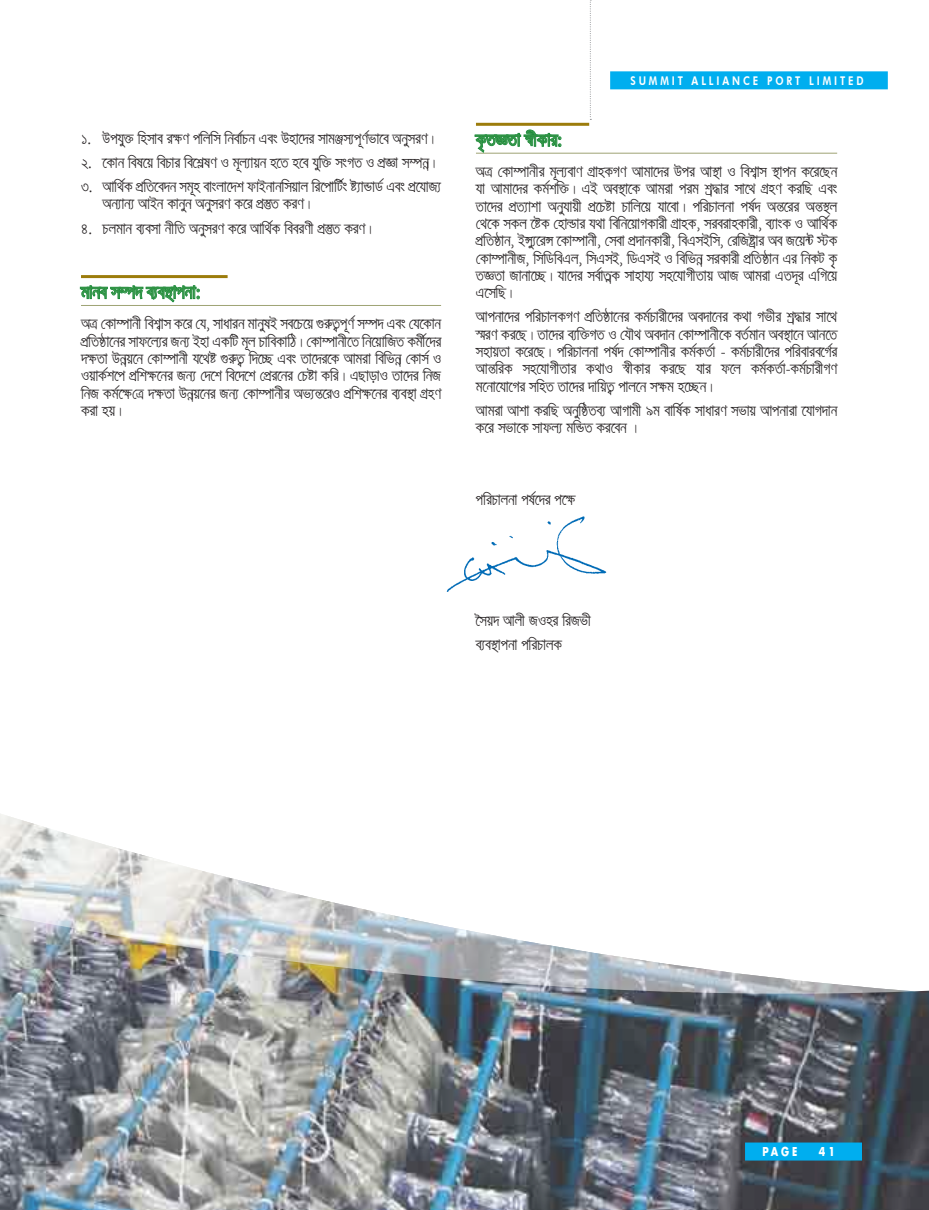
<style>
.page{position:relative;width:929px;height:1210px;background:#fff}
.page>*{position:absolute;margin:0;border:0;box-sizing:border-box;transform-origin:0 0}
.t1{font:19.5px "Karnaphuli MJ Bold";color:#319345;scale:.9 1}
.t2{font:16.5px/17.2px "Karnaphuli MJ";color:#231f20;scale:.9 1}
.t3{font:800 12px "Futura BT";letter-spacing:.3em;color:#fff;scale:.8 1}
.t4{font:700 12px "Futura LT";color:#fff;scale:.8 1}
</style>
<div class="page">
<img style="left:0;top:990px;width:929px;height:220px">
<svg style="left:0;top:814px;width:914px;height:181px"></svg>
<div style="left:610px;top:71px;width:278px;height:18px;background:#00aeef"></div>
<div style="left:745px;top:1142px;width:117px;height:18px;background:#00aeef"></div>
<svg style="left:590px;top:0;width:1px;height:120px"></svg>
<hr style="left:81px;top:275px;width:147px;height:3px;background:#9c7c0c">
<hr style="left:81px;top:305px;width:360px;height:1px;background:#9ea374">
<svg style="left:80px;top:285px;width:120px;height:17px"></svg>
<hr style="left:476px;top:123px;width:113px;height:3px;background:#9c7c0c">
<hr style="left:476px;top:153px;width:361px;height:1px;background:#9ea374">
<svg style="left:475px;top:130px;width:86px;height:22px"></svg>
<img style="left:446px;top:516px;width:161px;height:76px">
<p class="t2" style="left:81px;top:131px;width:394px">1. DCHY³ WNMVE I¶Y CWJWM WBEV©PB GES DNV‡`I MVGÄM¨C~Y©FV‡E ABYMIY|</p>
<p class="t2" style="left:81px;top:155px;width:395px">2. ‡KVB WEL‡Q WEPVI WE‡K−LY I G~J¨VQB N‡Z N‡E HYW³ MSMZ I CÖÁV M¤ÚBŒ|</p>
<p class="t2" style="left:103px;top:180px;width:377px;text-indent:-22px">3. AVW_©K CÖWZ‡E`B MG~N EVSJV‡`K DVBBVBWMQVJ WI‡CVWU©S Ó¨VÛVW© GES CÖ‡HVR¨<br>AB¨VB¨ AVBB KVBYB ABYMIY K‡I CÖ¯‘Z KIY|</p>
<p class="t2" style="left:81px;top:221px;width:325px">4. PJGVB E¨EMV BXWZ ABYMIY K‡I AVW_©K WEEIYX CÖ¯‘Z KIY|</p>
<p class="t1" style="left:81px;top:281px;width:134px">GVBE M¤Ú` E¨E¯’VCBV:</p>
<p class="t2" style="left:81px;top:316px;width:402px;text-align:justify">AÎ †KV¤ÚVBX WEK¦VM K‡I †H, MVAVIB GVBYLB ME‡P‡Q ¸I“Z¡C~Y© M¤Ú` GES †H‡KVB CÖWZÔV‡BI MVD‡J¨I RB¨ BNV GKWU G~J PVWEKVWV| †KV¤ÚVBX‡Z WB‡QVWRZ KGX©‡`I `¶ZV DBŒQ‡B †KV¤ÚVBX H‡_Ó ¸I“Z¡W`‡”Q GES ZV‡`I‡K AVGIV WEWFBŒ †KVM© I IQVK©K‡C CÖWK¶‡BI RB¨ †`‡K WE‡`‡K †CÖI‡BI †PÓV KWI| GQVOVI ZV‡`I WBR WBR KG©‡¶†Î `¶ZV DBŒQ‡BI RB¨ †KV¤ÚVBXI AF¨Š—‡II CÖWK¶‡BI E¨E¯’V MÖNY KIV NQ|</p>
<p class="t3" style="left:630px;top:73px;width:293px">SUMMIT ALLIANCE PORT LIMITED</p>
<p class="t1" style="left:476px;top:129px;width:97px">K…ZÁZV ¯^XKVI:</p>
<p class="t2" style="left:476px;top:164px;width:410px">AÎ †KV¤ÚVBXI G~J¨EVY MÖVNKMY AVGV‡`I DCI AV¯’V I WEK¦VM ¯’VCB K‡I‡QB HV AVGV‡`I KG©KW³| GB AE¯’V‡K AVGIV CIG Kª×VI MV‡_ MÖNY KIWQ GES ZV‡`I CÖZ¨VKV ABYHVQX CÖ‡PÓV PVWJ‡Q HV‡EV| CWIPVJBV CL©` AŠ—‡II AŠ—¯’J †_‡K MKJ ‡ÓK †NVÌVI H_V WEWB‡QVMKVIX MÖVNK, MIEIVNKVIX, E¨VSK I AVW_©K CÖWZÔVB, BÝY¨‡IÝ ‡KV¤ÚVBX, †MEV CÖ`VBKVIX, WEGMBWM, †IWRÓªVI AE R‡Q›U ÷K †KV¤ÚVBXR, WMWWWEGJ, WMGMB, WWGMB I WEWFBŒ MIKVIX CÖWZÔVB GI WBKU K… ZÁZV RVBV‡”Q| HV‡`I ME©VZŒK MVNVH¨ MN‡HVMXZVQ AVR AVGIV GZ`~I GWM‡Q G‡MWQ|</p>
<p class="t2" style="left:476px;top:310px;width:403px;text-align:justify">AVCBV‡`I CWIPVJKMY CÖWZÔV‡BI KG©PVIX‡`I AE`V‡BI K_V MFXI Kª×VI MV‡_ ¯§IY KI‡Q| ZV‡`I E¨W³MZ I †HŠ_ AE`VB †KV¤ÚVBX‡K EZ©GVB AE¯’V‡B AVB‡Z MNVQZV K‡I‡Q| CWIPVJBV CL©` †KV¤ÚVBXI KG©KZ©V - KG©PVIX‡`I CWIEVIE‡M©I AVŠ—WIK MN‡HVMXZVI K_VI ¯^XKVI KI‡Q HVI D‡J KG©KZ©V-KG©PVIXMY G‡BV‡HV‡MI MWNZ ZV‡`I `VWQZ¡CVJ‡B M¶G N‡”QB|</p>
<p class="t2" style="left:476px;top:403px;width:403px">AVGIV AVKV KIWQ ABYWÔZE¨ AVMVGX 9G EVWL©K MVAVIY MFVQ AVCBVIV ‡HVM`VB<br>K‡I MFV‡K MVDJ¨ GWÛZ KI‡EB |</p>
<p class="t2" style="left:476px;top:493px;width:112px">CWIPVJBV CL©‡`I C‡¶</p>
<p class="t2" style="left:476px;top:610px;width:129px;line-height:24px">‰MQ` AVJX RINI WIRFX<br>E¨E¯’VCBV CWIPVJK</p>
<p class="t4" style="left:762px;top:1143px;width:45px">Page</p>
<p class="t4" style="left:819px;top:1143px;width:22px">4 1</p>
</div>
